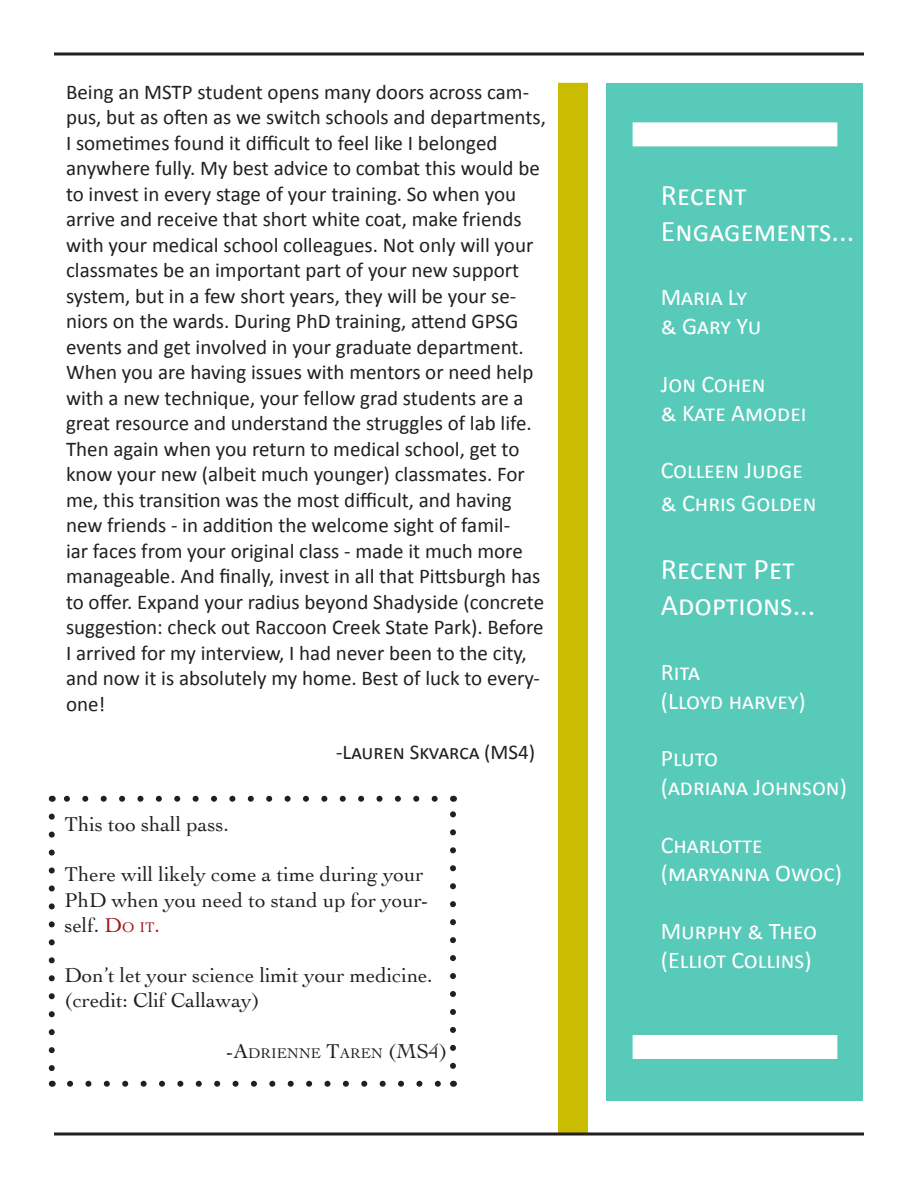
<style>
.page{position:relative;width:918px;height:1188px;background:#fff}
.page>*{position:absolute;margin:0;border:0;box-sizing:border-box;transform-origin:0 0}
.t1{font:30px/36px "Calibri";color:#fff}
.t2{font:24px/28.8px "Calibri";color:#fff}
.t3{font:21px/25.5px "Calibri";color:#231f20}
.t4{font:21px/25.2px "Cochin";color:#231f20}
.t5{font:14.7px "Cochin";color:#231f20}
.s1{color:#a21519}
.s2{font-size:14.7px;color:#a21519}
.s3{font-size:21px}
</style>
<div class="page">
<div style="left:607px;top:84px;width:256px;height:1017px;background:#57cab9"></div>
<div style="left:558px;top:83px;width:30px;height:1051px;background:#c9bc01"></div>
<div style="left:633px;top:122px;width:204px;height:24px;background:#fff"></div>
<div style="left:633px;top:1035px;width:204px;height:24px;background:#fff"></div>
<svg style="left:54px;top:1132px;width:810px;height:4px;background:#595656"></svg>
<svg style="left:54px;top:52px;width:810px;height:4px;background:#595657"></svg>
<svg style="left:49px;top:817px;width:6px;height:255px"></svg>
<svg style="left:70px;top:1081px;width:371px;height:6px"></svg>
<svg style="left:450px;top:811px;width:6px;height:255px"></svg>
<svg style="left:64px;top:796px;width:371px;height:6px"></svg>
<p class="t3" style="left:66px;top:79px;width:481px">Being an MSTP student opens many doors across cam&shy;pus, but as often as we switch schools and departments, I sometimes found it difficult to feel like I belonged anywhere fully. My best advice to combat this would be to invest in every stage of your training. So when you arrive and receive that short white coat, make friends with your medical school colleagues. Not only will your classmates be an important part of your new support system, but in a few short years, they will be your se&shy;niors on the wards. During PhD training, attend GPSG events and get involved in your graduate department.<br>When you are having issues with mentors or need help with a new technique, your fellow grad students are a great resource and understand the struggles of lab life.<br>Then again when you return to medical school, get to know your new (albeit much younger) classmates. For me, this transition was the most difficult, and having new friends - in addition the welcome sight of famil-<br>iar faces from your original class - made it much more manageable. And finally, invest in all that Pittsburgh has to offer. Expand your radius beyond Shadyside (concrete suggestion: check out Raccoon Creek State Park). Before I arrived for my interview, I had never been to the city, and now it is absolutely my home. Best of luck to every&shy;one!</p>
<p class="t3" style="left:336px;top:739px;width:201px">-Lauren Skvarca (MS4)</p>
<p class="t4" style="left:64px;top:811px;width:166px">This too shall pass.</p>
<p class="t4" style="left:64px;top:861px;width:365px">There will likely come a time during your<br>PhD when you need to stand up for your&shy;self. <span class="s1">D</span><span class="s2">O IT</span><span class="s1">.</span></p>
<p class="t4" style="left:64px;top:962px;width:370px">Don’t let your science limit your medicine. (credit: Clif Callaway)</p>
<p class="t5" style="left:226px;top:1043px;width:223px"><span class="s3">-A</span>DRIENNE <span class="s3">T</span>AREN <span class="s3">(MS4)</span></p>
<h1 class="t1" style="left:661px;top:177px;width:195px">Recent<br>Engagements...</h1>
<p class="t2" style="left:661px;top:283px;width:102px">Maria Ly &amp; Gary Yu</p>
<p class="t2" style="left:661px;top:370px;width:147px">Jon Cohen<br>&amp; Kate Amodei</p>
<p class="t2" style="left:661px;top:454px;width:157px;line-height:32.4px">Colleen Judge &amp; Chris Golden</p>
<h1 class="t1" style="left:661px;top:551px;width:156px">Recent Pet<br>Adoptions...</h1>
<p class="t2" style="left:661px;top:658px;width:146px">Rita<br>(Lloyd harvey)</p>
<p class="t2" style="left:661px;top:744px;width:188px">Pluto<br>(adriana Johnson)</p>
<p class="t2" style="left:661px;top:830px;width:183px">Charlotte (maryanna Owoc)</p>
<p class="t2" style="left:661px;top:917px;width:158px">Murphy &amp; Theo (Elliot Collins)</p>
</div>
